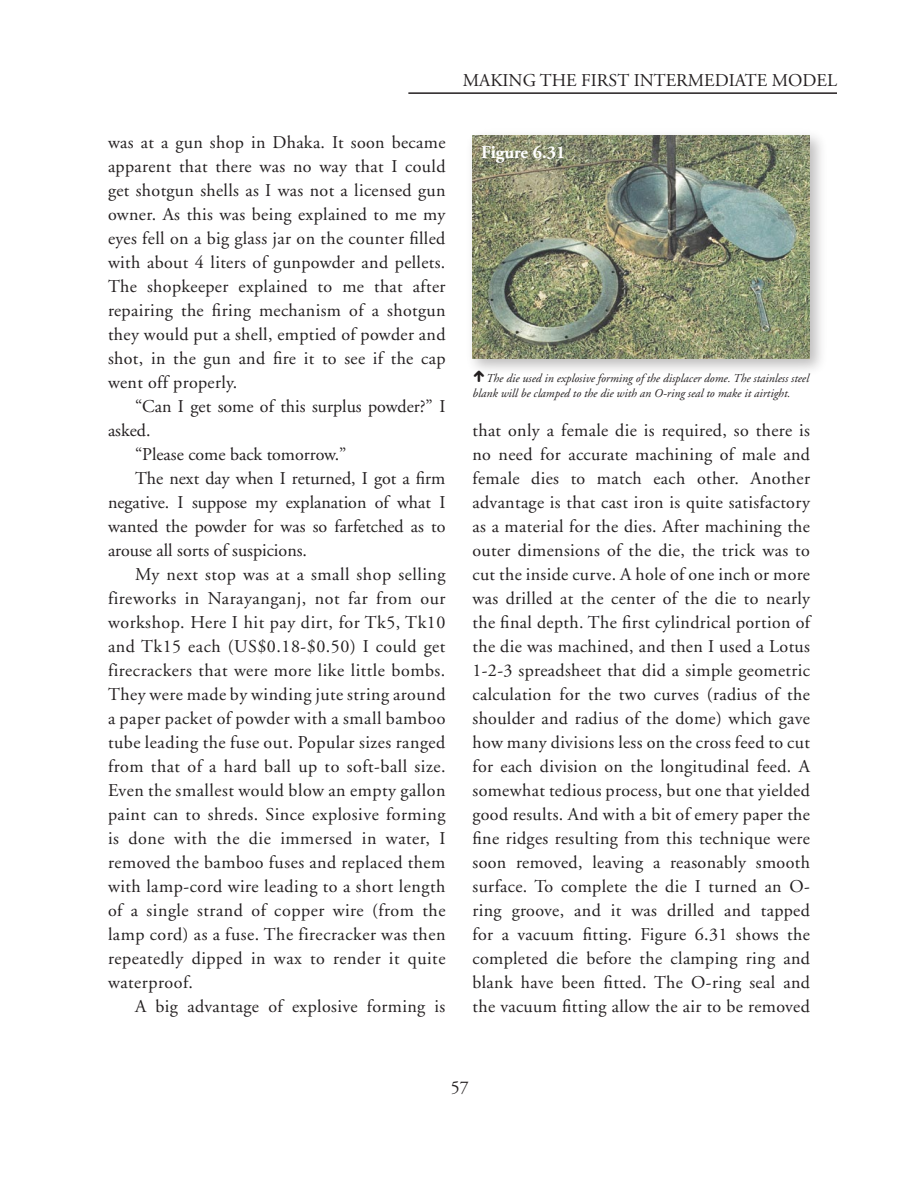
<style>
.page{position:relative;width:918px;height:1188px;background:#fff}
.page>*{position:absolute;margin:0;border:0;box-sizing:border-box;transform-origin:0 0}
.t1{font:24px "Combi Numerals";color:#231f20}
.t2{font:18px/24px "Adobe Garamond";letter-spacing:.03em;color:#231f20;text-align:justify}
.t3{font:18px "Adobe Garamond";color:#231f20}
.t4{font:700 18px "Adobe Garamond";color:#fff}
.t5{font:italic 12px/15px "Adobe Garamond";color:#231f20}
</style>
<div class="page">
<div style="left:466px;top:128px;width:362px;height:249px;background:#231f20;opacity:.3"></div>
<img style="left:472px;top:135px;width:338px;height:224px">
<hr style="left:408px;top:92px;width:429px;height:2px;background:#231f20">
<p class="t2" style="left:463px;top:69px;width:13px">makin</p>
<p class="t2" style="left:523px;top:69px;width:31px">g the</p>
<p class="t2" style="left:581px;top:69px;width:65px">firstintermediate</p>
<p class="t2" style="left:772px;top:69px;width:67px">model</p>
<p class="t2" style="left:108px;top:131px;width:339px">was at a gun shop in Dhaka. It soon became apparent that there was no way that I could get shotgun shells as I was not a licensed gun owner. As this was being explained to me my eyes fell on a big glass jar on the counter filled with about 4 liters of gunpowder and pellets.<br>The shopkeeper explained to me that after repairing the firing mechanism of a shotgun they would put a shell, emptied of powder and shot, in the gun and fire it to see if the cap went off properly.</p>
<p class="t3" style="left:135px;top:397px;width:312px">“Can I get some of this surplus powder?” I</p>
<p class="t2" style="left:108px;top:419px;width:44px">asked.</p>
<p class="t3" style="left:135px;top:445px;width:213px">“Please come back tomorrow.”</p>
<p class="t3" style="left:135px;top:469px;width:312px">The next day when I returned, I got a firm</p>
<p class="t3" style="left:108px;top:493px;width:339px">negative. I suppose my explanation of what I</p>
<p class="t3" style="left:108px;top:517px;width:339px">wanted the powder for was so farfetched as to</p>
<p class="t3" style="left:108px;top:541px;width:201px">arouse all sorts of suspicions.</p>
<p class="t2" style="left:135px;top:563px;width:312px">My next stop was at a small shop selling</p>
<p class="t2" style="left:108px;top:587px;width:339px">fireworks in Narayanganj, not far from our</p>
<p class="t2" style="left:108px;top:611px;width:339px">workshop. Here I hit pay dirt, for Tk5, Tk10</p>
<p class="t2" style="left:108px;top:635px;width:339px">and Tk15 each (US$0.18-$0.50) I could get</p>
<p class="t2" style="left:108px;top:659px;width:339px">firecrackers that were more like little bombs.</p>
<p class="t2" style="left:108px;top:683px;width:339px">They were made by winding jute string around</p>
<p class="t2" style="left:108px;top:707px;width:339px">a paper packet of powder with a small bamboo</p>
<p class="t2" style="left:108px;top:731px;width:339px">tube leading the fuse out. Popular sizes ranged</p>
<p class="t2" style="left:108px;top:755px;width:339px">from that of a hard ball up to soft-ball size.</p>
<p class="t2" style="left:108px;top:779px;width:339px">Even the smallest would blow an empty gallon</p>
<p class="t2" style="left:108px;top:803px;width:339px">paint can to shreds. Since explosive forming</p>
<p class="t2" style="left:108px;top:827px;width:339px">is done with the die immersed in water, I</p>
<p class="t2" style="left:108px;top:851px;width:339px">removed the bamboo fuses and replaced them</p>
<p class="t2" style="left:108px;top:875px;width:339px">with lamp-cord wire leading to a short length</p>
<p class="t2" style="left:108px;top:899px;width:339px">of a single strand of copper wire (from the</p>
<p class="t2" style="left:108px;top:923px;width:339px">lamp cord) as a fuse. The firecracker was then</p>
<p class="t2" style="left:108px;top:947px;width:339px">repeatedly dipped in wax to render it quite</p>
<p class="t2" style="left:108px;top:971px;width:87px">waterproof.</p>
<p class="t2" style="left:135px;top:995px;width:312px">A big advantage of explosive forming is</p>
<p class="t4" style="left:481px;top:143px;width:86px">Figure 6.31</p>
<h1 class="t1" style="left:472px;top:367px;width:15px">Û</h1>
<p class="t5" style="left:472px;top:371px;width:338px;text-indent:14px">The die used in explosive forming of the displacer dome. The stainless steel blank will be clamped to the die with an O-ring seal to make it airtight.</p>
<p class="t2" style="left:472px;top:419px;width:339px">that only a female die is required, so there is no need for accurate machining of male and female dies to match each other. Another advantage is that cast iron is quite satisfactory as a material for the dies. After machining the outer dimensions of the die, the trick was to cut the inside curve. A hole of one inch or more was drilled at the center of the die to nearly the final depth. The first cylindrical portion of the die was machined, and then I used a Lotus 1-2-3 spreadsheet that did a simple geometric calculation for the two curves (radius of the shoulder and radius of the dome) which gave how many divisions less on the cross feed to cut for each division on the longitudinal feed. A somewhat tedious process, but one that yielded good results. And with a bit of emery paper the fine ridges resulting from this technique were soon removed, leaving a reasonably smooth surface. To complete the die I turned an O&shy;ring groove, and it was drilled and tapped for a vacuum fitting. Figure 6.31 shows the completed die before the clamping ring and blank have been fitted. The O-ring seal and the vacuum fitting allow the air to be removed</p>
<p class="t2" style="left:451px;top:1076px;width:19px">57</p>
</div>
